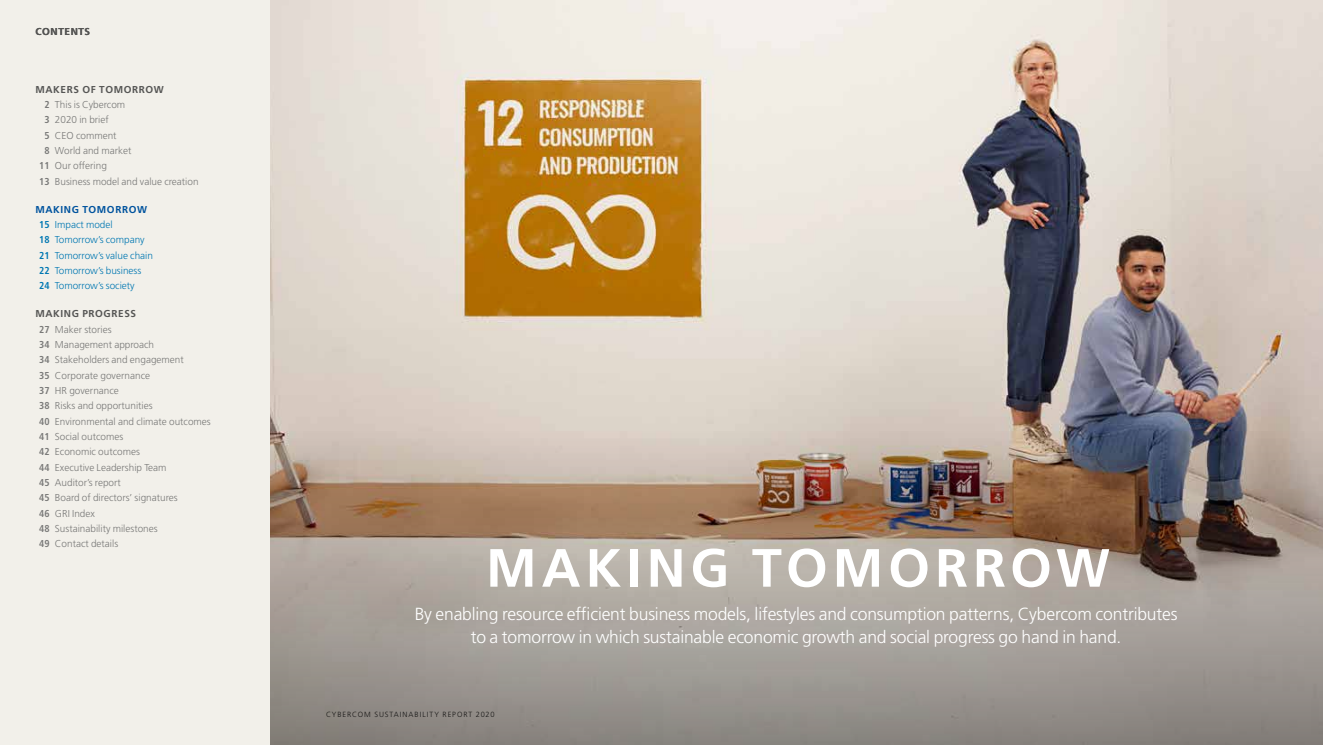
<style>
.page{position:relative;width:1323px;height:745px;background:#fff}
.page>*{position:absolute;margin:0;border:0;box-sizing:border-box;transform-origin:0 0}
.t1{font:700 53.75px "Frutiger LT Std";letter-spacing:.09em;color:#fff}
.t2{font:300 17.5px/23.8px "Frutiger LT Std";letter-spacing:-.01em;color:#fff;text-align:center}
.t3{font:300 10px/15.4px "Frutiger LT Std";color:#797978}
.t4{font:300 10px/15.4px "Frutiger LT Std";color:#0077b2}
.t5{font:700 10px "Frutiger LT Std";letter-spacing:.06em;color:#565655}
.t6{font:300 7.5px "Frutiger LT Std";letter-spacing:.125em;color:#181716}
.s1{font-weight:700;font-stretch:condensed}
.s2{font-weight:700;color:#00539e}
.s3{font-weight:700;color:#565655}
</style>
<div class="page">
<img style="left:269px;top:0;width:1054px;height:328px">
<svg style="left:269px;top:328px;width:1054px;height:416px;background:#a89d94"></svg>
<div style="left:0;top:0;width:269px;height:744px;background:#f2f0ea"></div>
<p class="t5" style="left:35px;top:26px;width:56px">CONTENTS</p>
<p class="t5" style="left:35px;top:83px;width:130px">MAKERS OF TOMORROW</p>
<p class="t3" style="left:44px;top:97px;width:82px"><span class="s1">2</span> This is Cybercom</p>
<p class="t3" style="left:44px;top:112px;width:66px"><span class="s1">3</span> 2020 in brief</p>
<p class="t3" style="left:44px;top:128px;width:74px"><span class="s1">5</span> CEO comment</p>
<p class="t3" style="left:44px;top:143px;width:88px"><span class="s1">8</span> World and market</p>
<p class="t3" style="left:39px;top:158px;width:69px"><span class="s1">11</span> Our offering</p>
<p class="t3" style="left:39px;top:174px;width:161px"><span class="s1">13</span> Business model and value creation</p>
<p class="t4" style="left:39px;top:201px;width:115px;text-indent:-4px"><span class="s2">MAKING TOMORROW<br></span><span class="s1">15</span> Impact model<br><span class="s1">18</span> Tomorrow’s company<br><span class="s1">21</span> Tomorrow’s value chain<br><span class="s1">22</span> Tomorrow’s business<br><span class="s1">24</span> Tomorrow’s society</p>
<p class="t3" style="left:39px;top:306px;width:173px;text-indent:-4px"><span class="s3">MAKING PROGRESS<br></span><span class="s1">27</span> Maker stories<br><span class="s1">34</span> Management approach<br><span class="s1">34</span> Stakeholders and engagement<br><span class="s1">35</span> Corporate governance<br><span class="s1">37</span> HR governance<br><span class="s1">38</span> Risks and opportunities<br><span class="s1">40</span> Environmental and climate outcomes<br><span class="s1">41</span> Social outcomes<br><span class="s1">42</span> Economic outcomes<br><span class="s1">44</span> Executive Leadership Team<br><span class="s1">45</span> Auditor’s report<br><span class="s1">45</span> Board of directors’ signatures<br><span class="s1">46</span> GRI Index<br><span class="s1">48</span> Sustainability milestones<br><span class="s1">49</span> Contact details</p>
<h1 class="t1" style="left:486px;top:536px;width:625px">MAKING TOMORROW</h1>
<h2 class="t2" style="left:415px;top:601px;width:764px">By enabling resource efficient business models, lifestyles and consumption patterns, Cybercom contributes to a tomorrow in which sustainable economic growth and social progress go hand in hand.</h2>
<p class="t6" style="left:326px;top:709px;width:170px">CYBERCOM SUSTAINABILITY REPORT 2020</p>
</div>
